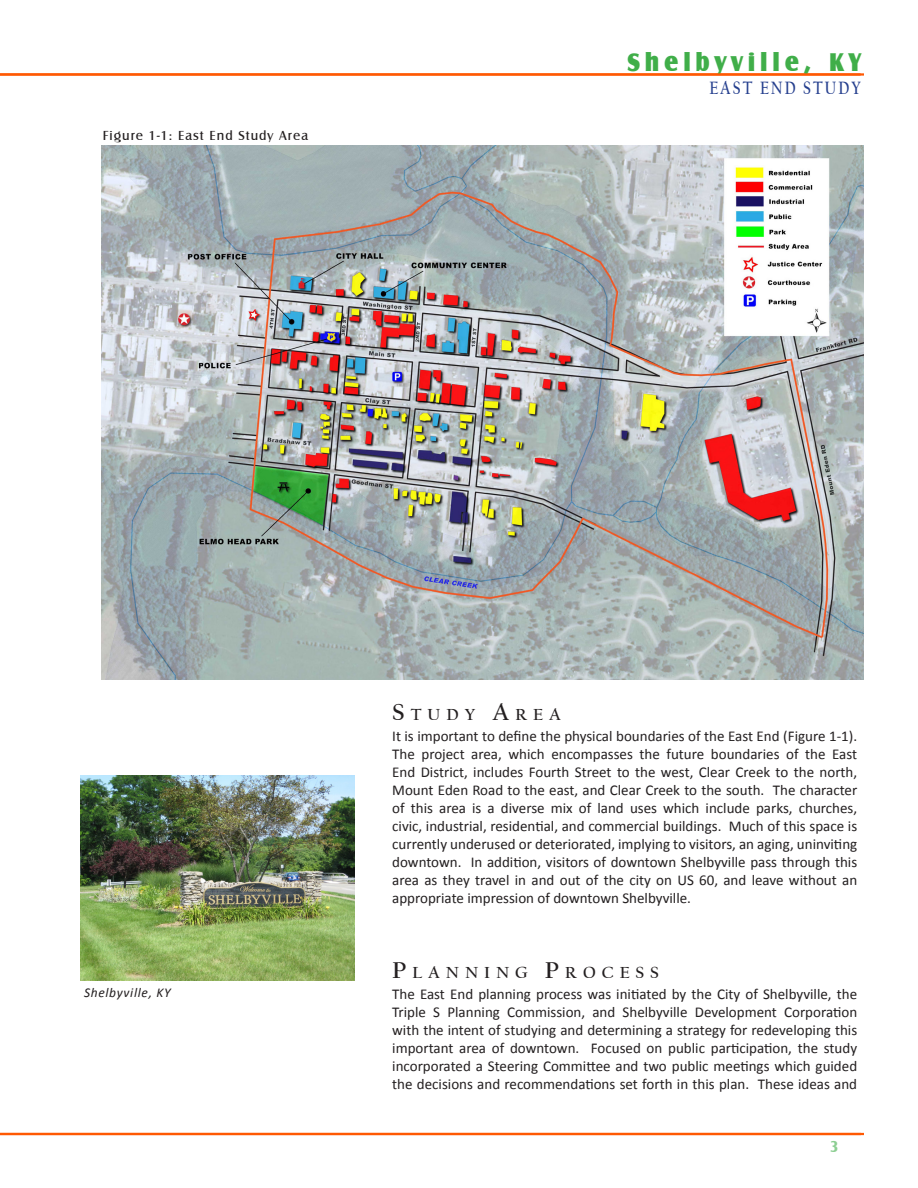
<style>
.page{position:relative;width:918px;height:1188px;background:#fff}
.page>*{position:absolute;margin:0;border:0;box-sizing:border-box;transform-origin:0 0}
.Header__right{font:26.4px "Castle T Ultr";letter-spacing:.2em;color:#40ae49;scale:.91 1}
.t1{font:700 18.75px "Californian FB";letter-spacing:.14em;color:#253f8e;scale:.8 1}
.Heading_1{font:700 16.8px "Californian FB";letter-spacing:.355em;color:#231f20}
.t2{font:700 16.5px "Castle T";color:#40ae49}
.t3{font:15px/18px "Calibri";color:#231f20;text-align:justify}
.Figure_Caption{font:13.5px "Castle T";letter-spacing:.075em;color:#231f20}
.Image_Caption{font:italic 13.5px "Calibri";letter-spacing:.05em;color:#231f20}
.s1{font-size:24px}
</style>
<div class="page">
<hr style="left:0;top:1133px;width:864px;height:2px;background:#ff5903">
<hr style="left:0;top:73px;width:861px;height:3px;background:#ff5903">
<img style="left:101px;top:146px;width:763px;height:534px">
<img style="left:81px;top:776px;width:273px;height:205px">
<p class="Figure_Caption" style="left:103px;top:128px;width:207px">Figure 1-1: East End Study Area</p>
<p class="Header__right" style="left:628px;top:47px;width:258px">Shelbyville, KY</p>
<p class="t1" style="left:709px;top:78px;width:191px">EAST END STUDY</p>
<p class="Image_Caption" style="left:84px;top:985px;width:88px">Shelbyville, KY</p>
<p class="Heading_1" style="left:392px;top:705px;width:170px"><span class="s1">S</span> TUDY <span class="s1">A</span>REA</p>
<p class="t3" style="left:392px;top:726px;width:467px">It is important to define the physical boundaries of the East End (Figure 1-1).<br>The project area, which encompasses the future boundaries of the East End District, includes Fourth Street to the west, Clear Creek to the north, Mount Eden Road to the east, and Clear Creek to the south. The character of this area is a diverse mix of land uses which include parks, churches, civic, industrial, residential, and commercial buildings. Much of this space is currently underused or deteriorated, implying to visitors, an aging, uninviting downtown. In addition, visitors of downtown Shelbyville pass through this area as they travel in and out of the city on US 60, and leave without an appropriate impression of downtown Shelbyville.</p>
<p class="Heading_1" style="left:392px;top:964px;width:268px"><span class="s1">P</span>LANNING <span class="s1">P</span>ROCESS</p>
<p class="t3" style="left:392px;top:984px;width:466px">The East End planning process was initiated by the City of Shelbyville, the Triple S Planning Commission, and Shelbyville Development Corporation with the intent of studying and determining a strategy for redeveloping this important area of downtown. Focused on public participation, the study incorporated a Steering Committee and two public meetings which guided the decisions and recommendations set forth in this plan. These ideas and</p>
<p class="t2" style="left:829px;top:1137px;width:11px">3</p>
</div>
